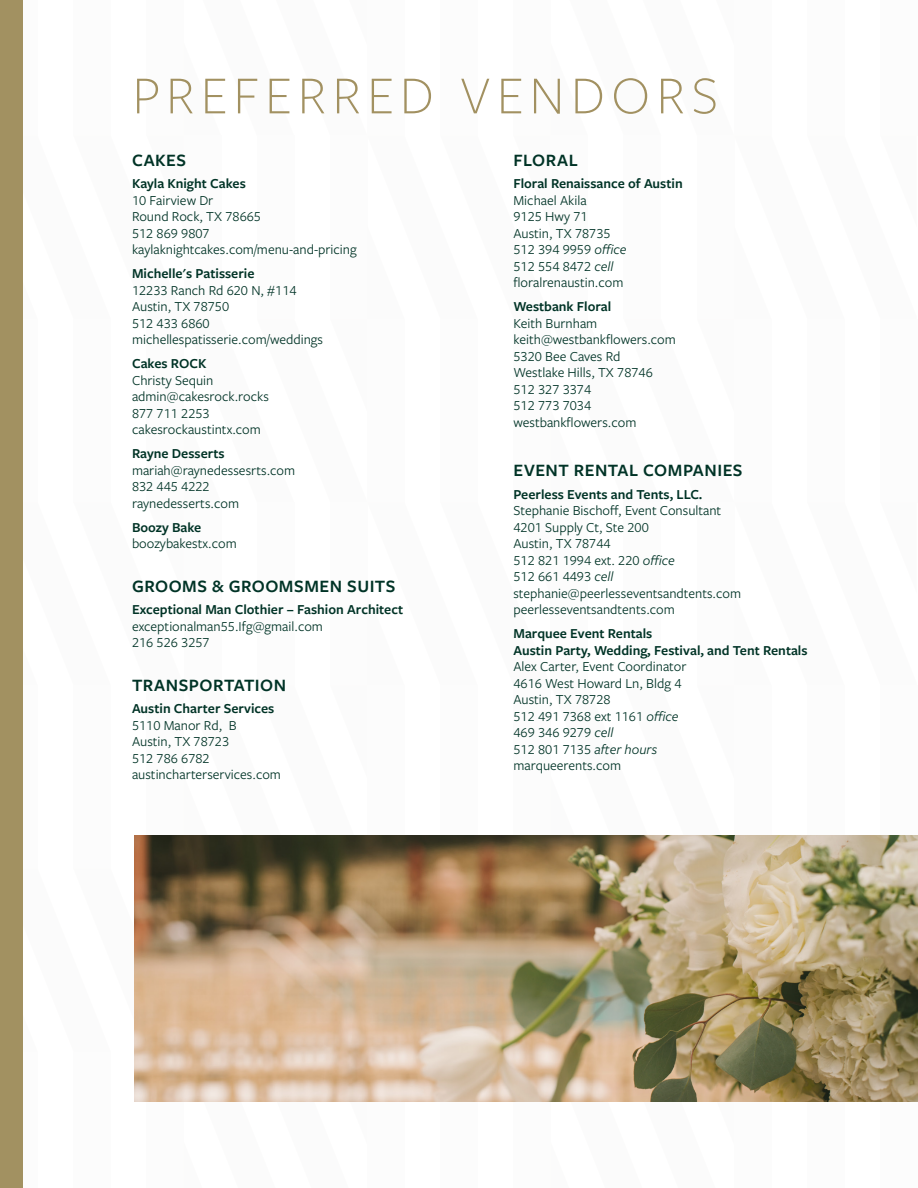
<style>
.page{position:relative;width:918px;height:1188px;background:#fff}
.page>*{position:absolute;margin:0;border:0;box-sizing:border-box;transform-origin:0 0}
.Heading_1{font:300 55.35px "Freight Sans Pro";letter-spacing:.115em;color:#a29161}
.Heading_2{font:600 18px "Freight Sans Pro";letter-spacing:.03em;color:#003326}
.Dish_Ingredients{font:14.25px/16.5px "Freight Sans Pro";color:#003326}
.Dish_Name{font:600 14.25px/16.5px "Freight Sans Pro";color:#003326}
.s1{font-style:italic}
</style>
<div class="page">
<div style="left:0;top:0;width:22px;height:1188px;background:#a29161"></div>
<img style="left:134px;top:835px;width:784px;height:267px">
<p class="Heading_1" style="left:133px;top:59px;width:587px">PREFERRED VENDORS</p>
<p class="Heading_2" style="left:132px;top:148px;width:56px">CAKES</p>
<p class="Dish_Name" style="left:132px;top:175px;width:115px">Kayla Knight Cakes</p>
<p class="Dish_Ingredients" style="left:132px;top:191px;width:226px">10 Fairview Dr<br>Round Rock, TX 78665<br>512 869 9807 kaylaknightcakes.com/menu-and-pricing</p>
<p class="Dish_Name" style="left:132px;top:265px;width:124px">Michelle's Patisserie</p>
<p class="Dish_Ingredients" style="left:132px;top:281px;width:193px">12233 Ranch Rd 620 N, #114<br>Austin, TX 78750<br>512 433 6860 michellespatisserie.com/weddings</p>
<p class="Dish_Name" style="left:132px;top:355px;width:76px">Cakes ROCK</p>
<p class="Dish_Ingredients" style="left:132px;top:371px;width:138px">Christy Sequin admin@cakesrock.rocks<br>877 711 2253 cakesrockaustintx.com</p>
<p class="Dish_Name" style="left:132px;top:445px;width:94px">Rayne Desserts</p>
<p class="Dish_Ingredients" style="left:132px;top:461px;width:165px">mariah@raynedessesrts.com<br>832 445 4222 raynedesserts.com</p>
<p class="Dish_Name" style="left:132px;top:518px;width:71px">Boozy Bake</p>
<p class="Dish_Ingredients" style="left:132px;top:535px;width:106px">boozybakestx.com</p>
<p class="Heading_2" style="left:132px;top:574px;width:265px">GROOMS &amp; GROOMSMEN SUITS</p>
<p class="Dish_Name" style="left:132px;top:601px;width:273px">Exceptional Man Clothier – Fashion Architect</p>
<p class="Dish_Ingredients" style="left:132px;top:617px;width:192px">exceptionalman55.Ifg@gmail.com<br>216 526 3257</p>
<p class="Heading_2" style="left:132px;top:673px;width:156px">TRANSPORTATION</p>
<p class="Dish_Name" style="left:132px;top:700px;width:144px">Austin Charter Services</p>
<p class="Dish_Ingredients" style="left:132px;top:716px;width:150px">5110 Manor Rd, B<br>Austin, TX 78723<br>512 786 6782 austincharterservices.com</p>
<p class="Heading_2" style="left:513px;top:148px;width:66px">FLORAL</p>
<p class="Dish_Name" style="left:513px;top:175px;width:171px">Floral Renaissance of Austin</p>
<p class="Dish_Ingredients" style="left:513px;top:191px;width:114px">Michael Akila<br>9125 Hwy 71<br>Austin, TX 78735<br>512 394 9959 <span class="s1">office<br></span>512 554 8472 <span class="s1">cell </span>floralrenaustin.com</p>
<p class="Dish_Name" style="left:513px;top:298px;width:99px">Westbank Floral</p>
<p class="Dish_Ingredients" style="left:513px;top:314px;width:164px">Keith Burnham keith@westbankflowers.com<br>5320 Bee Caves Rd<br>Westlake Hills, TX 78746<br>512 327 3374<br>512 773 7034 westbankflowers.com</p>
<p class="Heading_2" style="left:513px;top:458px;width:231px">EVENT RENTAL COMPANIES</p>
<p class="Dish_Name" style="left:513px;top:485px;width:190px">Peerless Events and Tents, LLC.</p>
<p class="Dish_Ingredients" style="left:513px;top:502px;width:229px">Stephanie Bischoff, Event Consultant<br>4201 Supply Ct, Ste 200<br>Austin, TX 78744<br>512 821 1994 ext. 220 <span class="s1">office<br></span>512 661 4493 <span class="s1">cell </span>stephanie@peerlesseventsandtents.com peerlesseventsandtents.com</p>
<p class="Dish_Name" style="left:513px;top:625px;width:296px">Marquee Event Rentals<br>Austin Party, Wedding, Festival, and Tent Rentals</p>
<p class="Dish_Ingredients" style="left:513px;top:658px;width:175px">Alex Carter, Event Coordinator<br>4616 West Howard Ln, Bldg 4<br>Austin, TX 78728<br>512 491 7368 ext 1161 <span class="s1">office<br></span>469 346 9279 <span class="s1">cell<br></span>512 801 7135 <span class="s1">after hours </span>marqueerents.com</p>
</div>
